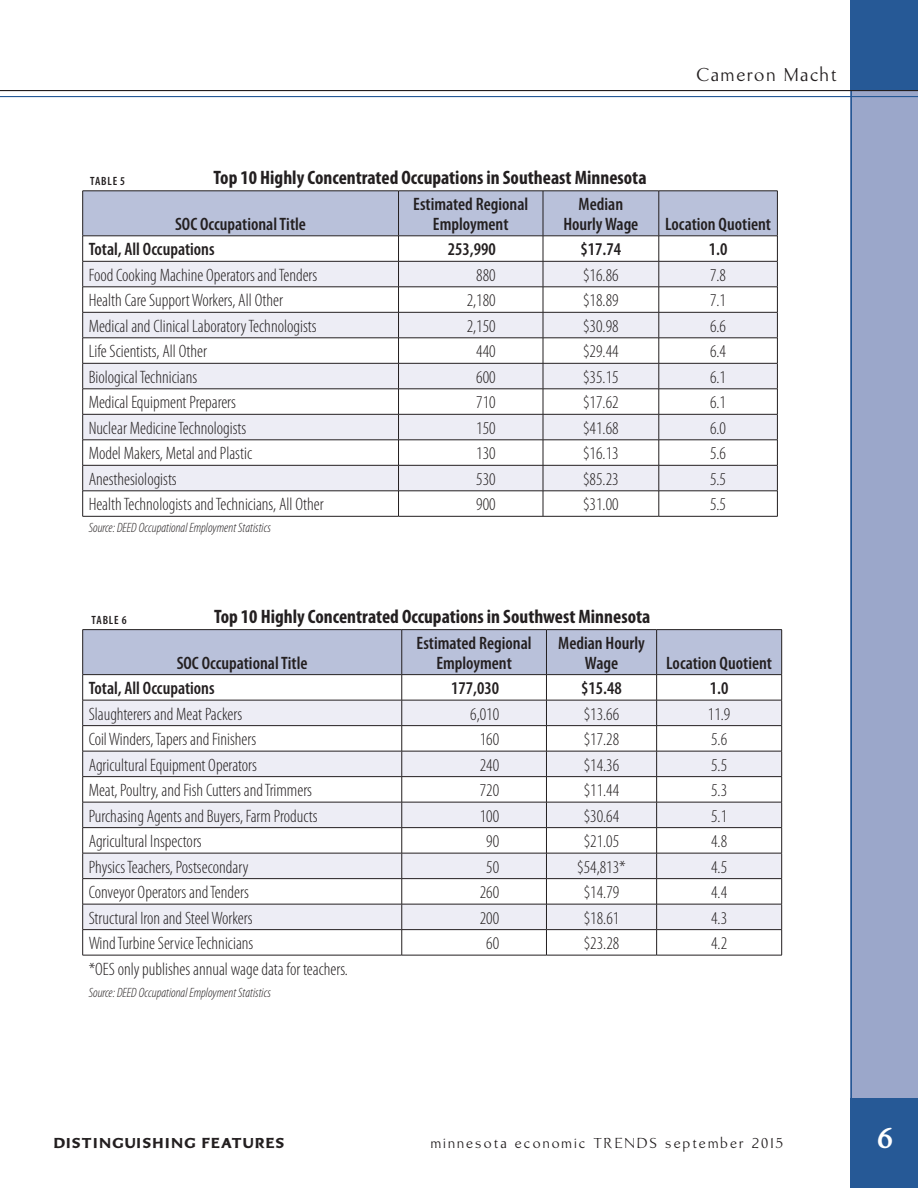
<style>
.page{position:relative;width:918px;height:1188px;background:#fff}
.page>*{position:absolute;margin:0;border:0;box-sizing:border-box;transform-origin:0 0}
.t1{font:700 30px "Brinar";color:#fff}
.TABLE_head{font:700 condensed 19.5px "Myriad Pro";color:#231f20}
.Author_s_name_RIGHT{font:19.5px "Brinar";letter-spacing:.1em;color:#231f20}
.TABLE_body{font:300 condensed 18px "Myriad Pro";color:#231f20}
.TABLE_head_sub{font:600 condensed 18px/19.5px "Myriad Pro";color:#231f20;text-align:center}
.TABLE_body-2{font:600 condensed 18px "Myriad Pro";color:#231f20}
.t2{font:15px "Brinar";letter-spacing:.15em;color:#231f20}
.t3{font:900 15px "Brinar";letter-spacing:.11em;color:#231f20}
.Source{font:italic 300 condensed 13.5px "Myriad Pro";color:#231f20}
.TABLE___CHART{font:600 condensed 12px "Myriad Pro";letter-spacing:.07em;color:#231f20}
</style>
<div class="page">
<div style="left:850px;top:90px;width:68px;height:1008px;background:#9ba7ca"></div>
<div style="left:850px;top:1098px;width:68px;height:90px;background:#265996"></div>
<div style="left:850px;top:0;width:68px;height:90px;background:#265996"></div>
<hr style="left:850px;top:0;width:2px;height:1188px;background:#265996">
<hr style="left:0;top:96px;width:918px;height:1px;background:#265996">
<hr style="left:0;top:90px;width:918px;height:1px;background:#231f20">
<svg style="left:82px;top:191px;width:696px;height:325px"></svg>
<hr style="left:82px;top:516px;width:317px;height:1px;background:#231f20">
<hr style="left:399px;top:516px;width:144px;height:1px;background:#231f20">
<hr style="left:543px;top:516px;width:116px;height:1px;background:#231f20">
<hr style="left:659px;top:516px;width:119px;height:1px;background:#231f20">
<hr style="left:82px;top:629px;width:320px;height:1px;background:#231f20">
<hr style="left:402px;top:629px;width:144px;height:1px;background:#231f20">
<hr style="left:546px;top:629px;width:111px;height:1px;background:#231f20">
<hr style="left:657px;top:629px;width:125px;height:1px;background:#231f20">
<svg style="left:82px;top:630px;width:700px;height:325px"></svg>
<hr style="left:82px;top:955px;width:320px;height:1px;background:#231f20">
<hr style="left:402px;top:955px;width:144px;height:1px;background:#231f20">
<hr style="left:546px;top:955px;width:111px;height:1px;background:#231f20">
<hr style="left:657px;top:955px;width:125px;height:1px;background:#231f20">
<p class="TABLE___CHART" style="left:90px;top:173px;width:37px">TABLE 5</p>
<p class="Author_s_name_RIGHT" style="left:697px;top:64px;width:142px">Cameron Macht</p>
<p class="TABLE_head" style="left:214px;top:165px;width:435px">Top 10 Highly Concentrated Occupations in Southeast Minnesota</p>
<p class="TABLE_head_sub" style="left:175px;top:214px;width:132px">SOC Occupational Title</p>
<p class="TABLE_head_sub" style="left:413px;top:194px;width:116px">Estimated Regional<br>Employment</p>
<p class="TABLE_head_sub" style="left:563px;top:194px;width:77px">Median<br>Hourly Wage</p>
<p class="TABLE_head_sub" style="left:665px;top:214px;width:107px">Location Quotient</p>
<p class="TABLE_body-2" style="left:89px;top:238px;width:127px">Total, All Occupations</p>
<p class="TABLE_body-2" style="left:448px;top:238px;width:49px">253,990</p>
<p class="TABLE_body-2" style="left:581px;top:238px;width:42px">$17.74</p>
<p class="TABLE_body-2" style="left:709px;top:238px;width:20px">1.0</p>
<p class="TABLE_body" style="left:89px;top:264px;width:230px">Food Cooking Machine Operators and Tenders</p>
<p class="TABLE_body" style="left:476px;top:264px;width:21px">880</p>
<p class="TABLE_body" style="left:583px;top:264px;width:37px">$16.86</p>
<p class="TABLE_body" style="left:710px;top:264px;width:18px">7.8</p>
<p class="TABLE_body" style="left:89px;top:290px;width:196px">Health Care Support Workers, All Other</p>
<p class="TABLE_body" style="left:467px;top:290px;width:30px">2,180</p>
<p class="TABLE_body" style="left:583px;top:290px;width:37px">$18.89</p>
<p class="TABLE_body" style="left:710px;top:290px;width:18px">7.1</p>
<p class="TABLE_body" style="left:89px;top:315px;width:229px">Medical and Clinical Laboratory Technologists</p>
<p class="TABLE_body" style="left:467px;top:315px;width:30px">2,150</p>
<p class="TABLE_body" style="left:583px;top:315px;width:37px">$30.98</p>
<p class="TABLE_body" style="left:710px;top:315px;width:18px">6.6</p>
<p class="TABLE_body" style="left:89px;top:341px;width:120px">Life Scientists, All Other</p>
<p class="TABLE_body" style="left:476px;top:341px;width:21px">440</p>
<p class="TABLE_body" style="left:583px;top:341px;width:37px">$29.44</p>
<p class="TABLE_body" style="left:710px;top:341px;width:18px">6.4</p>
<p class="TABLE_body" style="left:89px;top:366px;width:110px">Biological Technicians</p>
<p class="TABLE_body" style="left:476px;top:366px;width:21px">600</p>
<p class="TABLE_body" style="left:583px;top:366px;width:37px">$35.15</p>
<p class="TABLE_body" style="left:710px;top:366px;width:18px">6.1</p>
<p class="TABLE_body" style="left:89px;top:392px;width:149px">Medical Equipment Preparers</p>
<p class="TABLE_body" style="left:476px;top:392px;width:21px">710</p>
<p class="TABLE_body" style="left:583px;top:392px;width:37px">$17.62</p>
<p class="TABLE_body" style="left:710px;top:392px;width:18px">6.1</p>
<p class="TABLE_body" style="left:89px;top:417px;width:159px">Nuclear Medicine Technologists</p>
<p class="TABLE_body" style="left:476px;top:417px;width:21px">150</p>
<p class="TABLE_body" style="left:583px;top:417px;width:37px">$41.68</p>
<p class="TABLE_body" style="left:710px;top:417px;width:18px">6.0</p>
<p class="TABLE_body" style="left:89px;top:443px;width:165px">Model Makers, Metal and Plastic</p>
<p class="TABLE_body" style="left:476px;top:443px;width:21px">130</p>
<p class="TABLE_body" style="left:583px;top:443px;width:37px">$16.13</p>
<p class="TABLE_body" style="left:710px;top:443px;width:18px">5.6</p>
<p class="TABLE_body" style="left:89px;top:468px;width:90px">Anesthesiologists</p>
<p class="TABLE_body" style="left:476px;top:468px;width:21px">530</p>
<p class="TABLE_body" style="left:583px;top:468px;width:37px">$85.23</p>
<p class="TABLE_body" style="left:710px;top:468px;width:18px">5.5</p>
<p class="TABLE_body" style="left:89px;top:494px;width:236px">Health Technologists and Technicians, All Other</p>
<p class="TABLE_body" style="left:476px;top:494px;width:21px">900</p>
<p class="TABLE_body" style="left:583px;top:494px;width:37px">$31.00</p>
<p class="TABLE_body" style="left:710px;top:494px;width:18px">5.5</p>
<p class="Source" style="left:89px;top:520px;width:184px">Source: DEED Occupational Employment Statistics</p>
<p class="TABLE___CHART" style="left:92px;top:613px;width:37px">TABLE 6</p>
<p class="TABLE_head" style="left:214px;top:604px;width:438px">Top 10 Highly Concentrated Occupations in Southwest Minnesota</p>
<p class="TABLE_head_sub" style="left:177px;top:653px;width:132px">SOC Occupational Title</p>
<p class="TABLE_head_sub" style="left:417px;top:633px;width:116px">Estimated Regional<br>Employment</p>
<p class="TABLE_head_sub" style="left:558px;top:633px;width:88px">Median Hourly<br>Wage</p>
<p class="TABLE_head_sub" style="left:666px;top:653px;width:107px">Location Quotient</p>
<p class="TABLE_body-2" style="left:89px;top:677px;width:127px">Total, All Occupations</p>
<p class="TABLE_body-2" style="left:451px;top:677px;width:49px">177,030</p>
<p class="TABLE_body-2" style="left:581px;top:677px;width:42px">$15.48</p>
<p class="TABLE_body-2" style="left:710px;top:677px;width:20px">1.0</p>
<p class="TABLE_body" style="left:89px;top:703px;width:155px">Slaughterers and Meat Packers</p>
<p class="TABLE_body" style="left:470px;top:703px;width:30px">6,010</p>
<p class="TABLE_body" style="left:584px;top:703px;width:37px">$13.66</p>
<p class="TABLE_body" style="left:708px;top:703px;width:24px">11.9</p>
<p class="TABLE_body" style="left:89px;top:729px;width:169px">Coil Winders, Tapers and Finishers</p>
<p class="TABLE_body" style="left:480px;top:729px;width:21px">160</p>
<p class="TABLE_body" style="left:584px;top:729px;width:37px">$17.28</p>
<p class="TABLE_body" style="left:711px;top:729px;width:18px">5.6</p>
<p class="TABLE_body" style="left:89px;top:754px;width:170px">Agricultural Equipment Operators</p>
<p class="TABLE_body" style="left:480px;top:754px;width:21px">240</p>
<p class="TABLE_body" style="left:584px;top:754px;width:37px">$14.36</p>
<p class="TABLE_body" style="left:711px;top:754px;width:18px">5.5</p>
<p class="TABLE_body" style="left:89px;top:780px;width:225px">Meat, Poultry, and Fish Cutters and Trimmers</p>
<p class="TABLE_body" style="left:480px;top:780px;width:21px">720</p>
<p class="TABLE_body" style="left:584px;top:780px;width:37px">$11.44</p>
<p class="TABLE_body" style="left:711px;top:780px;width:18px">5.3</p>
<p class="TABLE_body" style="left:89px;top:805px;width:230px">Purchasing Agents and Buyers, Farm Products</p>
<p class="TABLE_body" style="left:480px;top:805px;width:21px">100</p>
<p class="TABLE_body" style="left:584px;top:805px;width:37px">$30.64</p>
<p class="TABLE_body" style="left:711px;top:805px;width:18px">5.1</p>
<p class="TABLE_body" style="left:89px;top:831px;width:115px">Agricultural Inspectors</p>
<p class="TABLE_body" style="left:486px;top:831px;width:14px">90</p>
<p class="TABLE_body" style="left:584px;top:831px;width:37px">$21.05</p>
<p class="TABLE_body" style="left:711px;top:831px;width:18px">4.8</p>
<p class="TABLE_body" style="left:89px;top:856px;width:161px">Physics Teachers, Postsecondary</p>
<p class="TABLE_body" style="left:486px;top:856px;width:14px">50</p>
<p class="TABLE_body" style="left:577px;top:856px;width:50px">$54,813*</p>
<p class="TABLE_body" style="left:711px;top:856px;width:18px">4.5</p>
<p class="TABLE_body" style="left:89px;top:882px;width:162px">Conveyor Operators and Tenders</p>
<p class="TABLE_body" style="left:480px;top:882px;width:21px">260</p>
<p class="TABLE_body" style="left:584px;top:882px;width:37px">$14.79</p>
<p class="TABLE_body" style="left:711px;top:882px;width:18px">4.4</p>
<p class="TABLE_body" style="left:89px;top:907px;width:165px">Structural Iron and Steel Workers</p>
<p class="TABLE_body" style="left:480px;top:907px;width:21px">200</p>
<p class="TABLE_body" style="left:584px;top:907px;width:37px">$18.61</p>
<p class="TABLE_body" style="left:711px;top:907px;width:18px">4.3</p>
<p class="TABLE_body" style="left:89px;top:933px;width:166px">Wind Turbine Service Technicians</p>
<p class="TABLE_body" style="left:486px;top:933px;width:14px">60</p>
<p class="TABLE_body" style="left:584px;top:933px;width:37px">$23.28</p>
<p class="TABLE_body" style="left:711px;top:933px;width:18px">4.2</p>
<p class="TABLE_body" style="left:89px;top:958px;width:261px">*OES only publishes annual wage data for teachers.</p>
<p class="Source" style="left:89px;top:984px;width:184px">Source: DEED Occupational Employment Statistics</p>
<p class="t3" style="left:54px;top:1134px;width:232px">DISTINGUISHING FEATURES</p>
<p class="t2" style="left:431px;top:1134px;width:354px">minnesota economic TRENDS september 2015</p>
<h1 class="t1" style="left:877px;top:1122px;width:18px">6</h1>
</div>
